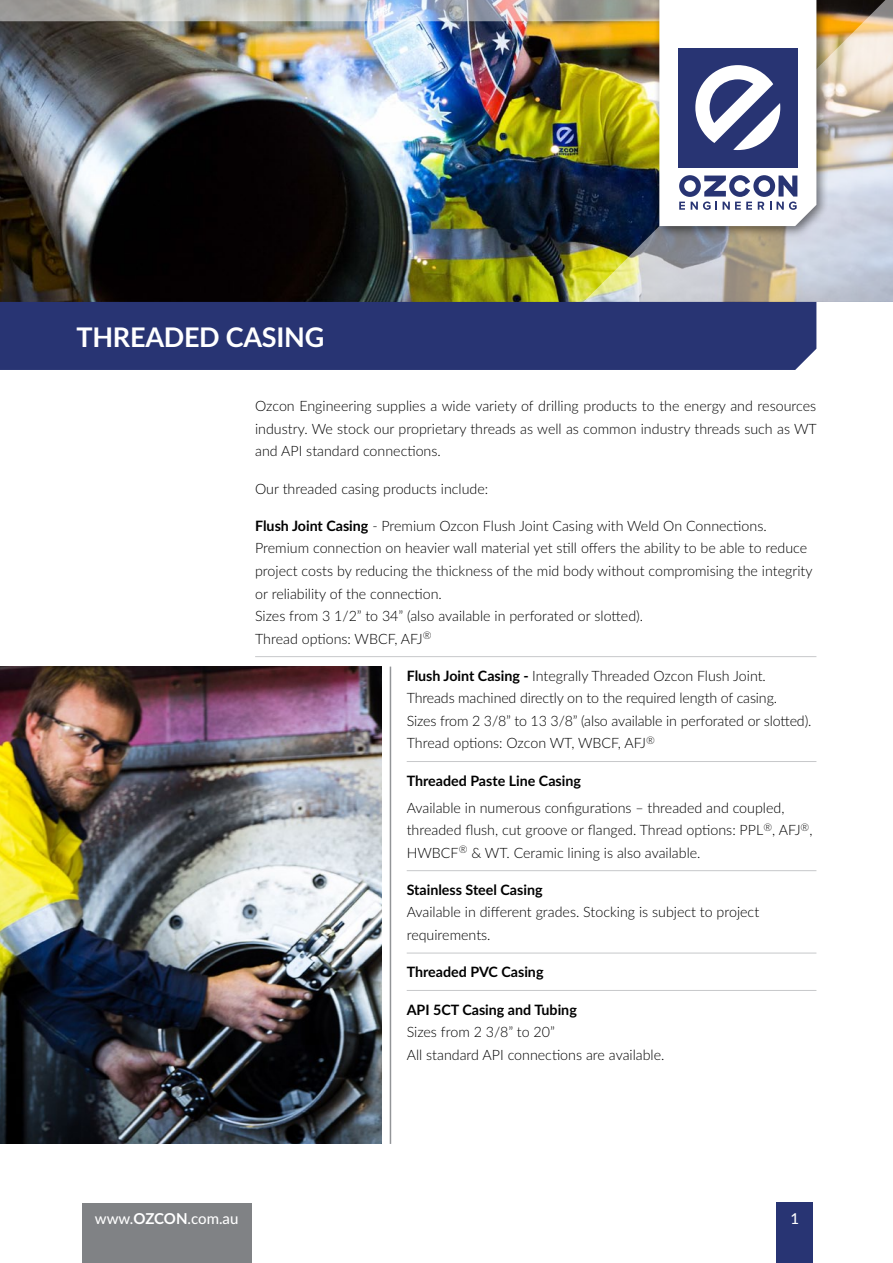
<style>
.page{position:relative;width:893px;height:1263px;background:#fff}
.page>*{position:absolute;margin:0;border:0;box-sizing:border-box;transform-origin:0 0}
.t1{font:700 27px "Lato";letter-spacing:-.01em;color:#fff}
.t2{font:500 15px "Lato";color:#fff}
.t3{font:300 14.25px/22.5px "Lato";color:#000}
.t4{font:700 14.25px "Lato";color:#000}
.s1{font-weight:700}
</style>
<div class="page">
<img style="left:0;top:226px;width:583px;height:76px">
<hr style="left:255px;top:656px;width:561px;height:1px;background:#c7c8ca">
<hr style="left:407px;top:761px;width:409px;height:1px;background:#c7c8ca">
<hr style="left:407px;top:870px;width:409px;height:1px;background:#c7c8ca">
<hr style="left:407px;top:953px;width:409px;height:1px;background:#c7c8ca">
<hr style="left:407px;top:990px;width:409px;height:1px;background:#c7c8ca">
<img style="left:583px;top:0;width:310px;height:302px">
<div style="left:0;top:302px;width:816px;height:68px;background:#283473"></div>
<div style="left:653px;top:0;width:175px;height:238px;background:#000;opacity:.5"></div>
<img style="left:0;top:0;width:816px;height:226px">
<img style="left:0;top:666px;width:381px;height:478px">
<hr style="left:390px;top:666px;width:1px;height:478px;background:#939598">
<div style="left:82px;top:1203px;width:169px;height:60px;background:#808285"></div>
<div style="left:776px;top:1203px;width:37px;height:60px;background:#283473"></div>
<h1 class="t1" style="left:77px;top:317px;width:249px">THREADED CASING</h1>
<p class="t3" style="left:255px;top:394px;width:563px;text-align:justify">Ozcon Engineering supplies a wide variety of drilling products to the energy and resources industry. We stock our proprietary threads as well as common industry threads such as WT and API standard connections.</p>
<p class="t3" style="left:255px;top:477px;width:235px">Our threaded casing products include:</p>
<p class="t3" style="left:255px;top:514px;width:559px"><span class="s1">Flush Joint Casing</span> - Premium Ozcon Flush Joint Casing with Weld On Connections.<br>Premium connection on heavier wall material yet still offers the ability to be able to reduce project costs by reducing the thickness of the mid body without compromising the integrity or reliability of the connection.<br>Sizes from 3 1/2” to 34” (also available in perforated or slotted).<br>Thread options: WBCF, AFJ<sup>®</sup></p>
<p class="t3" style="left:407px;top:664px;width:406px"><span class="s1">Flush Joint Casing -</span> Integrally Threaded Ozcon Flush Joint.<br>Threads machined directly on to the required length of casing.<br>Sizes from 2 3/8” to 13 3/8” (also available in perforated or slotted).<br>Thread options: Ozcon WT, WBCF, AFJ<sup>®</sup></p>
<p class="t4" style="left:407px;top:770px;width:176px">Threaded Paste Line Casing</p>
<p class="t3" style="left:407px;top:796px;width:407px">Available in numerous configurations – threaded and coupled, threaded flush, cut groove or flanged. Thread options: PPL<sup>®</sup>, AFJ<sup>®</sup>,<br>HWBCF<sup>®</sup> &amp; WT. Ceramic lining is also available.</p>
<p class="t4" style="left:407px;top:879px;width:137px">Stainless Steel Casing</p>
<p class="t3" style="left:407px;top:900px;width:354px">Available in different grades. Stocking is subject to project requirements.</p>
<p class="t4" style="left:407px;top:962px;width:138px">Threaded PVC Casing</p>
<p class="t4" style="left:407px;top:999px;width:172px">API 5CT Casing and Tubing</p>
<p class="t3" style="left:407px;top:1020px;width:259px">Sizes from 2 3/8” to 20”<br>All standard API connections are available.</p>
<p class="t2" style="left:95px;top:1208px;width:145px">www.<span class="s1">OZCON</span>.com.au</p>
<p class="t2" style="left:790px;top:1208px;width:10px">1</p>
</div>
